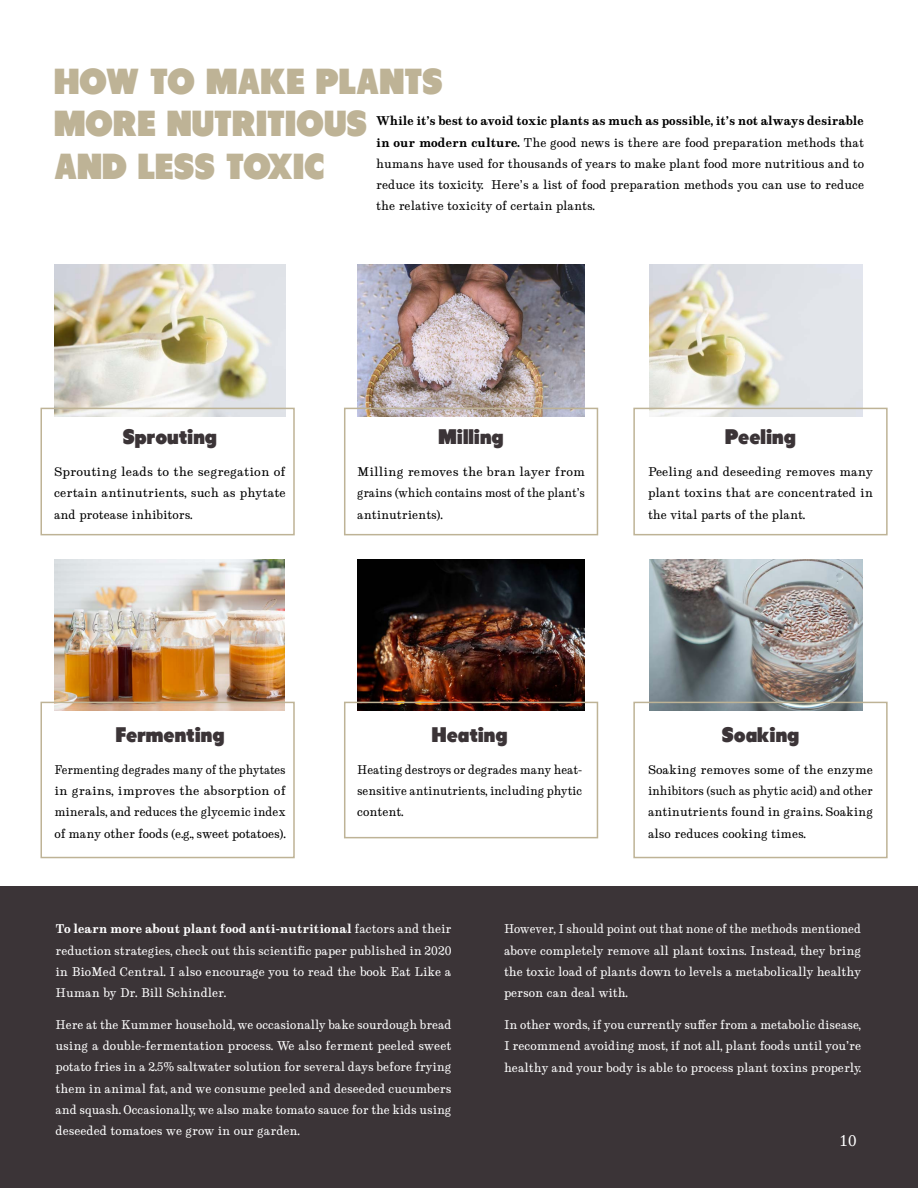
<style>
.page{position:relative;width:918px;height:1188px;background:#fff}
.page>*{position:absolute;margin:0;border:0;box-sizing:border-box;transform-origin:0 0}
.t1{font:36px/42.5px "Tondu Beta";color:#beb396}
.t2{font:21px "Tondu Beta";color:#3b3437}
.t3{font:15px "Munson";color:#fff}
.t4{font:12px/21.3px "Munson";color:#fff;text-align:justify}
.t5{font:12px/21.3px "Munson";color:#000;text-align:justify}
.t6{font:12px/21.3px "Munson";color:#000;text-align:justify;scale:.95 1}
.t7{font:12px/21.3px "Munson";color:#000;text-align:justify;scale:1.05 1}
.t8{font:12px/21.3px "Munson";color:#000;text-align:justify;scale:1.04 1}
.s1{font-weight:700}
</style>
<div class="page">
<div style="left:0;top:886px;width:918px;height:302px;background:#3b3437"></div>
<img style="left:54px;top:264px;width:232px;height:152px">
<img style="left:357px;top:264px;width:228px;height:152px">
<img style="left:650px;top:264px;width:213px;height:152px">
<img style="left:54px;top:559px;width:231px;height:152px">
<img style="left:357px;top:559px;width:228px;height:152px">
<img style="left:650px;top:559px;width:213px;height:152px">
<div style="left:40px;top:408px;width:255px;height:127px;border:2px solid #beb396"></div>
<div style="left:40px;top:702px;width:255px;height:156px;border:2px solid #beb396"></div>
<div style="left:344px;top:408px;width:254px;height:127px;border:2px solid #beb396"></div>
<div style="left:344px;top:702px;width:254px;height:136px;border:2px solid #beb396"></div>
<div style="left:633px;top:408px;width:255px;height:127px;border:2px solid #beb396"></div>
<div style="left:633px;top:702px;width:255px;height:156px;border:2px solid #beb396"></div>
<h1 class="t1" style="left:54px;top:59px;width:390px">HOW TO MAKE PLANTS<br>MORE NUTRITIOUS<br>AND LESS TOXIC</h1>
<p class="t5" style="left:376px;top:111px;width:489px"><span class="s1">While it’s best to avoid toxic plants as much as possible, it’s not always desirable in our modern culture.</span> The good news is there are food preparation methods that humans have used for thousands of years to make plant food more nutritious and to reduce its toxicity. Here’s a list of food preparation methods you can use to reduce the relative toxicity of certain plants.</p>
<h2 class="t2" style="left:123px;top:424px;width:96px">Sprouting</h2>
<p class="t7" style="left:54px;top:461px;width:222px">Sprouting leads to the segregation of certain antinutrients, such as phytate and protease inhibitors.</p>
<h2 class="t2" style="left:439px;top:424px;width:67px">Milling</h2>
<p class="t8" style="left:357px;top:461px;width:221px">Milling removes the bran layer from grains (which contains most of the plant’s antinutrients).</p>
<h2 class="t2" style="left:725px;top:424px;width:72px">Peeling</h2>
<p class="t5" style="left:648px;top:461px;width:227px">Peeling and deseeding removes many plant toxins that are concentrated in the vital parts of the plant.</p>
<h2 class="t2" style="left:116px;top:722px;width:110px">Fermenting</h2>
<p class="t6" style="left:54px;top:759px;width:245px">Fermenting degrades many of the phytates in grains, improves the absorption of minerals, and reduces the glycemic index of many other foods (e.g., sweet potatoes).</p>
<h2 class="t2" style="left:432px;top:722px;width:77px">Heating</h2>
<p class="t5" style="left:357px;top:759px;width:227px">Heating destroys or degrades many heat&shy;sensitive antinutrients, including phytic content.</p>
<h2 class="t2" style="left:722px;top:722px;width:79px">Soaking</h2>
<p class="t5" style="left:648px;top:759px;width:226px">Soaking removes some of the enzyme inhibitors (such as phytic acid) and other antinutrients found in grains. Soaking also reduces cooking times.</p>
<p class="t4" style="left:56px;top:918px;width:398px"><span class="s1">To learn more about plant food anti-nutritional</span> factors and their reduction strategies, check out this scientific paper published in 2020 in BioMed Central. I also encourage you to read the book Eat Like a Human by Dr. Bill Schindler.</p>
<p class="t4" style="left:56px;top:1014px;width:398px">Here at the Kummer household, we occasionally bake sourdough bread using a double-fermentation process. We also ferment peeled sweet potato fries in a 2.5% saltwater solution for several days before frying them in animal fat, and we consume peeled and deseeded cucumbers and squash. Occasionally, we also make tomato sauce for the kids using deseeded tomatoes we grow in our garden.</p>
<p class="t4" style="left:504px;top:918px;width:359px">However, I should point out that none of the methods mentioned above completely remove all plant toxins. Instead, they bring the toxic load of plants down to levels a metabolically healthy person can deal with.</p>
<p class="t4" style="left:504px;top:1014px;width:359px">In other words, if you currently suffer from a metabolic disease, I recommend avoiding most, if not all, plant foods until you’re healthy and your body is able to process plant toxins properly.</p>
<p class="t3" style="left:840px;top:1131px;width:18px">10</p>
</div>
